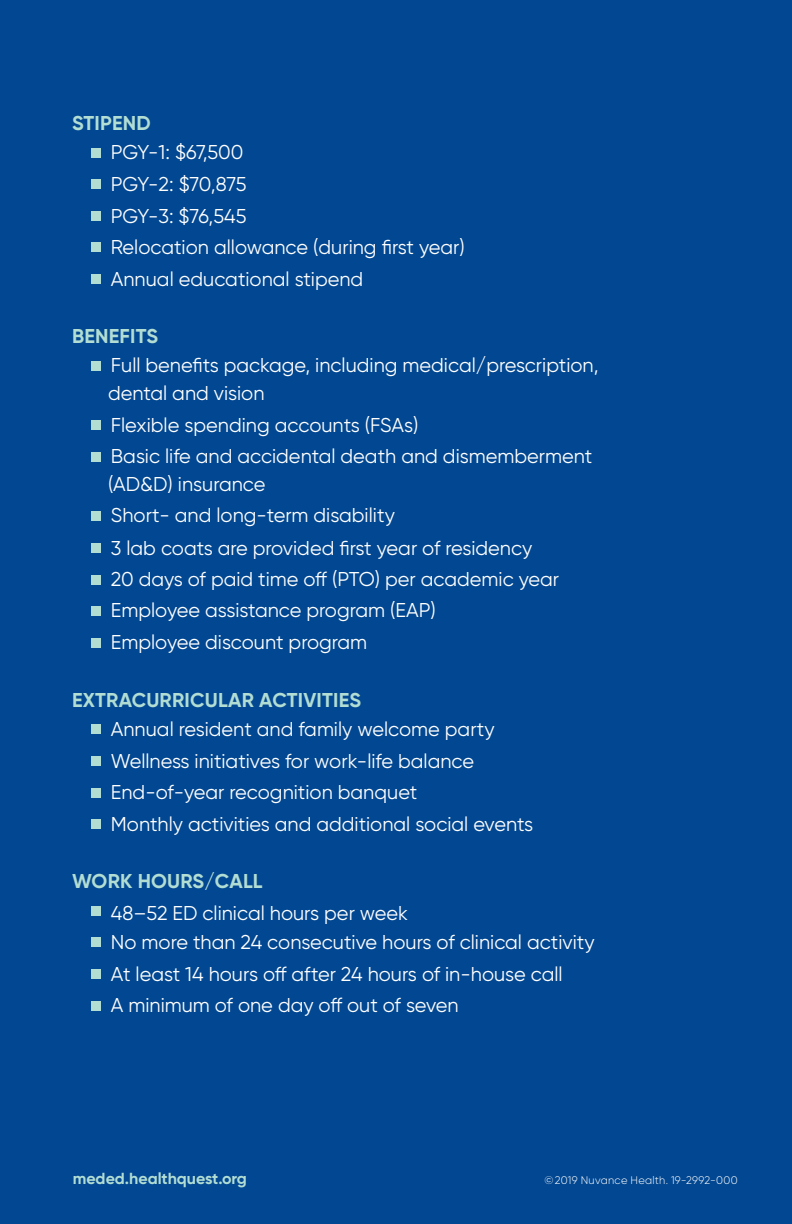
<style>
.page{position:relative;width:792px;height:1224px;background:#024791}
.page>*{position:absolute;margin:0;border:0;box-sizing:border-box;transform-origin:0 0}
.t1{font:20px/31.6px "Gilroy";color:#fff}
.t2{font:700 20px "Gilroy";letter-spacing:.01em;color:#b1ddd3}
.t3{font:700 16px "Gilroy";color:#b1ddd3}
.t4{font:300 11px "Gilroy";letter-spacing:.025em;color:#fff}
</style>
<div class="page">
<div style="left:91px;top:148px;width:10px;height:9px;background:#b1ddd3"></div>
<div style="left:91px;top:180px;width:10px;height:9px;background:#b1ddd3"></div>
<div style="left:91px;top:211px;width:10px;height:10px;background:#b1ddd3"></div>
<div style="left:91px;top:243px;width:10px;height:9px;background:#b1ddd3"></div>
<div style="left:91px;top:274px;width:10px;height:10px;background:#b1ddd3"></div>
<div style="left:91px;top:361px;width:10px;height:9px;background:#b1ddd3"></div>
<div style="left:91px;top:421px;width:10px;height:9px;background:#b1ddd3"></div>
<div style="left:91px;top:452px;width:10px;height:10px;background:#b1ddd3"></div>
<div style="left:91px;top:512px;width:10px;height:9px;background:#b1ddd3"></div>
<div style="left:91px;top:543px;width:10px;height:10px;background:#b1ddd3"></div>
<div style="left:91px;top:575px;width:10px;height:9px;background:#b1ddd3"></div>
<div style="left:91px;top:607px;width:10px;height:9px;background:#b1ddd3"></div>
<div style="left:91px;top:638px;width:10px;height:10px;background:#b1ddd3"></div>
<div style="left:91px;top:725px;width:10px;height:9px;background:#b1ddd3"></div>
<div style="left:91px;top:756px;width:10px;height:10px;background:#b1ddd3"></div>
<div style="left:91px;top:788px;width:10px;height:9px;background:#b1ddd3"></div>
<div style="left:91px;top:820px;width:10px;height:9px;background:#b1ddd3"></div>
<div style="left:91px;top:906px;width:10px;height:10px;background:#b1ddd3"></div>
<div style="left:91px;top:938px;width:10px;height:9px;background:#b1ddd3"></div>
<div style="left:91px;top:969px;width:10px;height:10px;background:#b1ddd3"></div>
<div style="left:91px;top:1001px;width:10px;height:9px;background:#b1ddd3"></div>
<p class="t2" style="left:72px;top:110px;width:80px">STIPEND</p>
<p class="t1" style="left:111px;top:136px;width:356px">PGY-1: $67,500<br>PGY-2: $70,875<br>PGY-3: $76,545<br>Relocation allowance (during first year)<br>Annual educational stipend</p>
<p class="t2" style="left:72px;top:323px;width:87px">BENEFITS</p>
<p class="t1" style="left:108px;top:351px;width:492px;line-height:28px">Full benefits package, including medical/prescription, dental and vision</p>
<p class="t1" style="left:111px;top:409px;width:483px;line-height:30.6px">Flexible spending accounts (FSAs)<br>Basic life and accidental death and dismemberment</p>
<p class="t1" style="left:108px;top:468px;width:453px">(AD&amp;D) insurance<br>Short- and long-term disability<br>3 lab coats are provided first year of residency<br>20 days of paid time off (PTO) per academic year Employee assistance program (EAP)<br>Employee discount program</p>
<p class="t2" style="left:72px;top:687px;width:291px">EXTRACURRICULAR ACTIVITIES</p>
<p class="t1" style="left:111px;top:713px;width:424px">Annual resident and family welcome party Wellness initiatives for work-life balance End-of-year recognition banquet<br>Monthly activities and additional social events</p>
<p class="t2" style="left:72px;top:868px;width:192px">WORK HOURS/CALL</p>
<p class="t1" style="left:111px;top:898px;width:485px;line-height:29.6px">48–52 ED clinical hours per week<br>No more than 24 consecutive hours of clinical activity</p>
<p class="t1" style="left:111px;top:958px;width:453px">At least 14 hours off after 24 hours of in-house call<br>A minimum of one day off out of seven</p>
<p class="t3" style="left:73px;top:1168px;width:176px">meded.healthquest.org</p>
<p class="t4" style="left:545px;top:1173px;width:195px">©2019 Nuvance Health. 19-2992-000</p>
</div>
